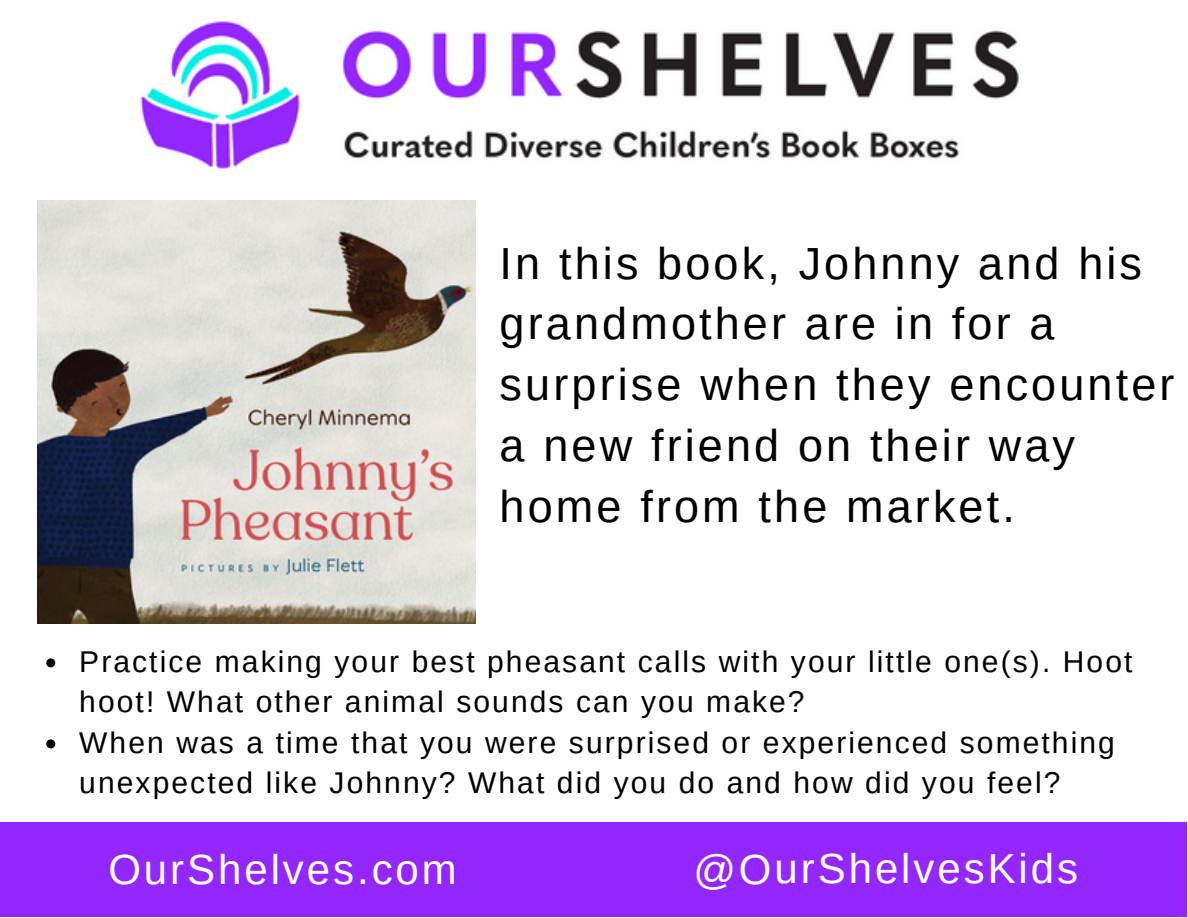
<style>
.page{position:relative;width:1188px;height:918px;background:#fff}
.page>*{position:absolute;margin:0;border:0;box-sizing:border-box;transform-origin:0 0}
.t1{font:45px/60.6px "Arimo";letter-spacing:.07em;color:#000}
.t2{font:42px "Arimo";letter-spacing:.07em;color:#fff}
.t3{font:30px/40.5px "Arimo";letter-spacing:.07em;color:#000}
</style>
<div class="page">
<div style="left:0;top:823px;width:1187px;height:94px;background:#9427ff"></div>
<img style="left:140px;top:21px;width:879px;height:148px">
<img style="left:37px;top:201px;width:439px;height:423px">
<svg style="left:46px;top:658px;width:9px;height:9px"></svg>
<svg style="left:46px;top:739px;width:9px;height:9px"></svg>
<p class="t1" style="left:500px;top:233px;width:676px">In this book, Johnny and his grandmother are in for a surprise when they encounter a new friend on their way home from the market.</p>
<p class="t3" style="left:79px;top:641px;width:1055px">Practice making your best pheasant calls with your little one(s). Hoot hoot! What other animal sounds can you make?</p>
<p class="t3" style="left:79px;top:722px;width:1037px">When was a time that you were surprised or experienced something unexpected like Johnny? What did you do and how did you feel?</p>
<p class="t2" style="left:108px;top:846px;width:350px">OurShelves.com</p>
<p class="t2" style="left:693px;top:845px;width:386px">@OurShelvesKids</p>
</div>
